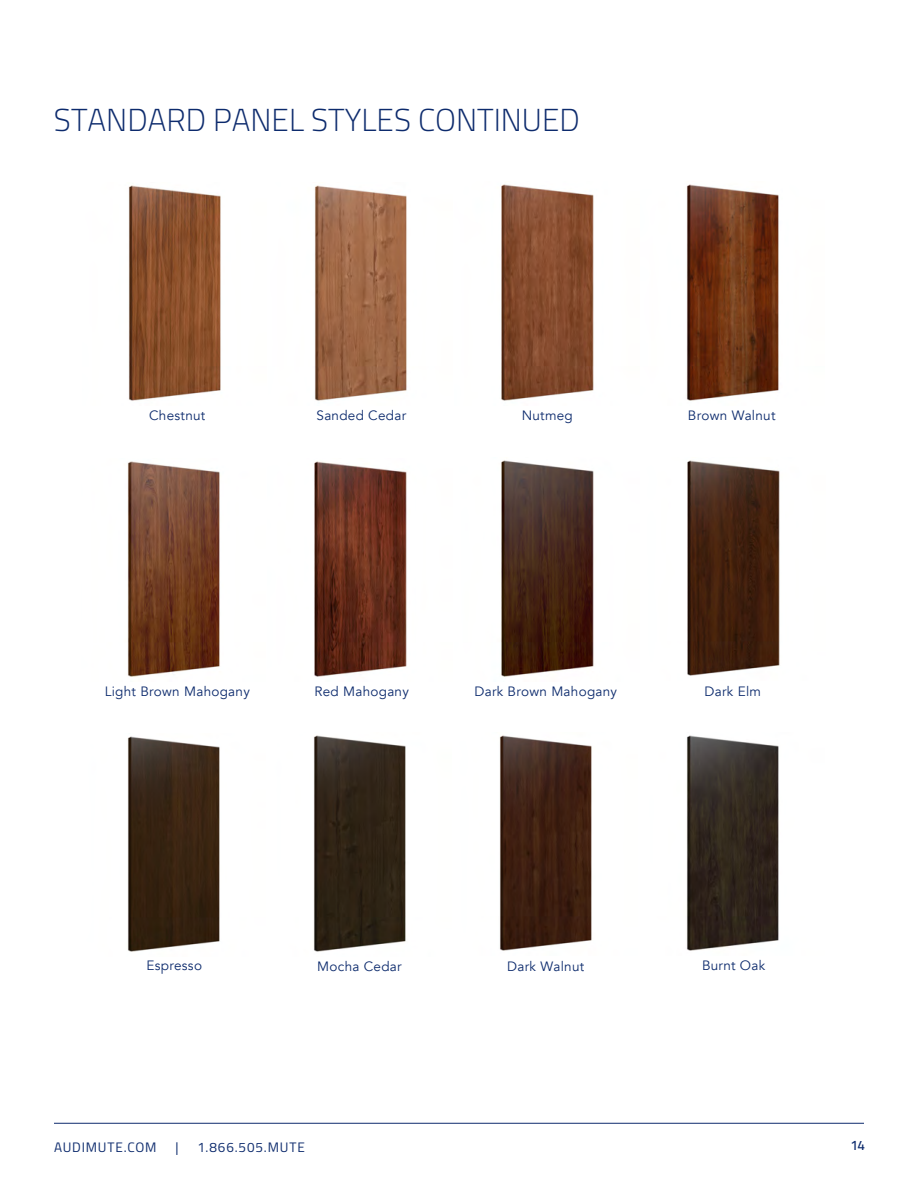
<style>
.page{position:relative;width:918px;height:1188px;background:#fff}
.page>*{position:absolute;margin:0;border:0;box-sizing:border-box;transform-origin:0 0}
.t1{font:300 31.5px "Cairo";color:#0d2b6d}
.t2{font:13.5px "Avenir";letter-spacing:.02em;color:#0d2b6d}
.t3{font:13.5px "Cairo";letter-spacing:.06em;color:#0d2b6d}
.t4{font:600 13.5px "Cairo";color:#0d2b6d}
.s1{font-style:inherit}
</style>
<div class="page">
<hr style="left:54px;top:1123px;width:810px;height:1px;background:#0d2b6d">
<img style="left:128px;top:184px;width:651px;height:217px">
<img style="left:127px;top:460px;width:653px;height:217px">
<img style="left:127px;top:735px;width:652px;height:217px">
<h1 class="t1" style="left:54px;top:94px;width:527px">STANDARD PANEL <span class="s1">STYLES</span> CONTINUED</h1>
<p class="t2" style="left:149px;top:407px;width:58px">Chestnut</p>
<p class="t2" style="left:317px;top:407px;width:91px">Sanded Cedar</p>
<p class="t2" style="left:522px;top:407px;width:53px">Nutmeg</p>
<p class="t2" style="left:688px;top:407px;width:89px">Brown Walnut</p>
<p class="t2" style="left:105px;top:684px;width:147px">Light Brown Mahogany</p>
<p class="t2" style="left:315px;top:684px;width:96px">Red Mahogany</p>
<p class="t2" style="left:474px;top:684px;width:144px">Dark Brown Mahogany</p>
<p class="t2" style="left:705px;top:684px;width:58px">Dark Elm</p>
<p class="t2" style="left:147px;top:958px;width:57px">Espresso</p>
<p class="t2" style="left:317px;top:958px;width:86px">Mocha Cedar</p>
<p class="t2" style="left:507px;top:958px;width:79px">Dark Walnut</p>
<p class="t2" style="left:702px;top:958px;width:65px">Burnt Oak</p>
<p class="t3" style="left:54px;top:1136px;width:104px">AUDIMUTE.COM</p>
<p class="t3" style="left:175px;top:1136px;width:5px">|</p>
<p class="t3" style="left:197px;top:1136px;width:109px">1.866.505.MUTE</p>
<p class="t4" style="left:850px;top:1134px;width:16px">14</p>
</div>
